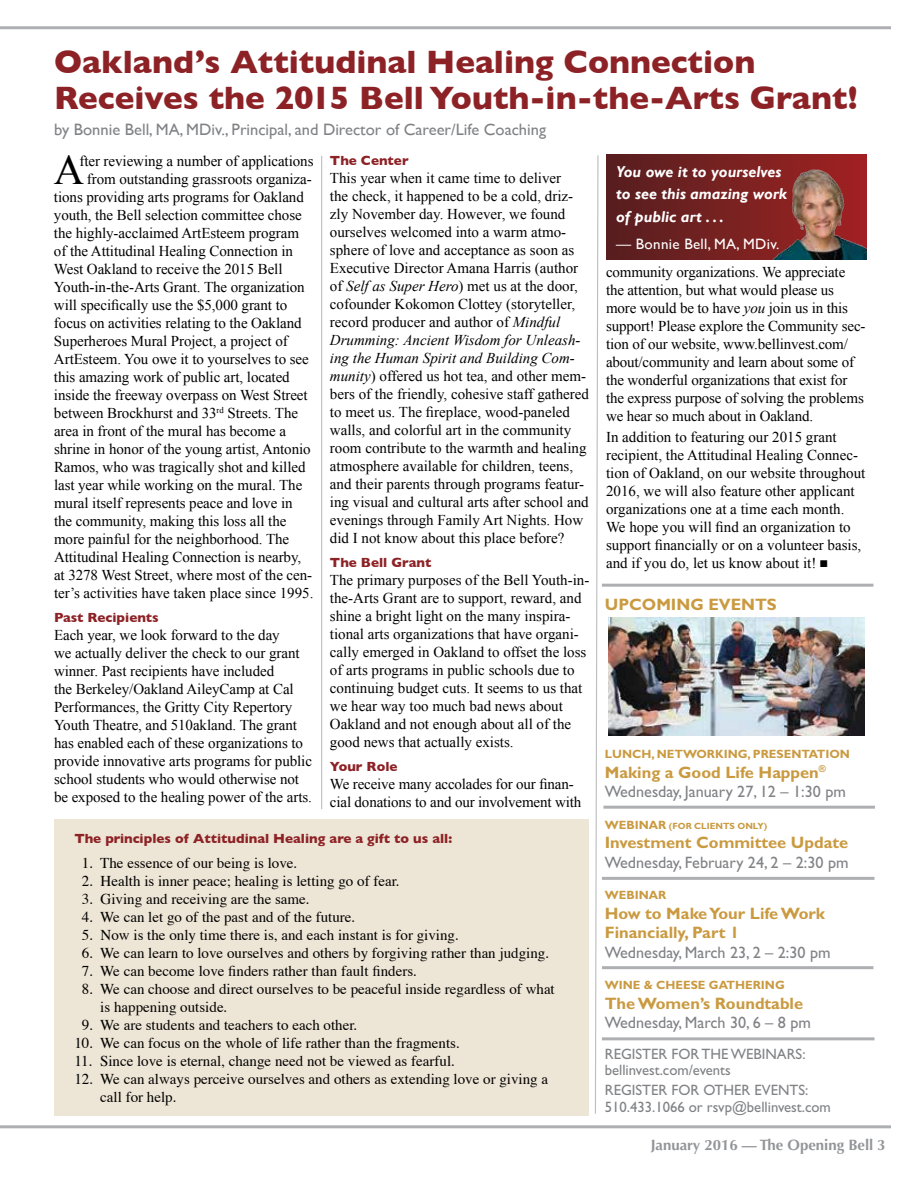
<style>
.page{position:relative;width:918px;height:1188px;background:#fff}
.page>*{position:absolute;margin:0;border:0;box-sizing:border-box;transform-origin:0 0}
.t1{font:42.15px "Times New Roman";color:#000}
.t2{font:700 33px/36px "Gill Sans";color:#8d2226}
.t3{font:16.5px/19.5px "Gill Sans Std";color:#808285}
.t4{font:700 16.5px/19.5px "Gill Sans Std";color:#ca9a41}
.t5{font:16.5px "Gill Sans";color:#808285}
.t6{font:italic 700 15.75px/22.5px "Gill Sans";color:#fff}
.t7{font:15px/18px "Times New Roman";letter-spacing:-.005em;color:#000}
.t8{font:15px/18px "Times";color:#000}
.t9{font:15px/16.5px "Gill Sans Std";color:#808285}
.t10{font:700 15px "Optima LT Std";color:#939598}
.t11{font:15px "Gill Sans";letter-spacing:.02em;color:#fff}
.t12{font:700 13.5px "Gill Sans";color:#8d2226}
.t13{font:700 12px "Gill Sans Std";color:#ca9a41}
.t14{font:700 9px "Gill Sans Std";color:#ca9a41}
.s1{font-style:italic}
.s2{font-weight:700;color:#ca9a41}
.s3{font-size:12px}
</style>
<div class="page">
<hr style="left:0;top:1125px;width:891px;height:3px;background:#adafb2">
<hr style="left:0;top:26px;width:891px;height:3px;background:#adafb2">
<svg style="left:595px;top:155px;width:4px;height:959px"></svg>
<hr style="left:321px;top:156px;width:1px;height:653px;background:#bcbec0">
<img style="left:608px;top:618px;width:257px;height:117px">
<hr style="left:602px;top:584px;width:271px;height:3px;background:#adafb2">
<hr style="left:603px;top:806px;width:272px;height:3px;background:#adafb2">
<hr style="left:602px;top:877px;width:273px;height:3px;background:#adafb2">
<hr style="left:602px;top:966px;width:271px;height:3px;background:#adafb2">
<hr style="left:602px;top:1037px;width:273px;height:3px;background:#adafb2">
<div style="left:54px;top:819px;width:535px;height:297px;background:#ede5d5"></div>
<div style="left:606px;top:154px;width:261px;height:105px;background:linear-gradient(to right,#552020,#a22122)"></div>
<img style="left:767px;top:160px;width:100px;height:99px">
<h2 class="t2" style="left:54px;top:43px;width:805px">Oakland’s Attitudinal Healing Connection<br>Receives the 2015 Bell Youth-in-the-Arts Grant!</h2>
<p class="t5" style="left:54px;top:119px;width:494px">by Bonnie Bell, MA, MDiv., Principal, and Director of Career/Life Coaching</p>
<h1 class="t1" style="left:54px;top:141px;width:32px">A</h1>
<p class="t7" style="left:79px;top:151px;width:236px">fter reviewing a number of applications</p>
<p class="t7" style="left:87px;top:169px;width:226px">from outstanding grassroots organiza-</p>
<p class="t7" style="left:54px;top:187px;width:251px">tions providing arts programs for Oakland</p>
<p class="t7" style="left:54px;top:205px;width:249px">youth, the Bell selection committee chose</p>
<p class="t7" style="left:54px;top:223px;width:247px">the highly-acclaimed ArtEsteem program</p>
<p class="t7" style="left:54px;top:241px;width:241px">of the Attitudinal Healing Connection in</p>
<p class="t7" style="left:54px;top:259px;width:230px">West Oakland to receive the 2015 Bell</p>
<p class="t7" style="left:54px;top:277px;width:252px">Youth-in-the-Arts Grant. The organization</p>
<p class="t7" style="left:54px;top:295px;width:235px">will specifically use the $5,000 grant to</p>
<p class="t7" style="left:54px;top:313px;width:249px">focus on activities relating to the Oakland</p>
<p class="t7" style="left:54px;top:331px;width:235px">Superheroes Mural Project, a project of</p>
<p class="t7" style="left:54px;top:349px;width:256px">ArtEsteem. You owe it to yourselves to see</p>
<p class="t7" style="left:54px;top:367px;width:237px">this amazing work of public art, located</p>
<p class="t7" style="left:54px;top:385px;width:255px">inside the freeway overpass on West Street</p>
<p class="t7" style="left:54px;top:403px;width:246px">between Brockhurst and 33<sup>rd</sup> Streets. The</p>
<p class="t7" style="left:54px;top:421px;width:234px">area in front of the mural has become a</p>
<p class="t7" style="left:54px;top:439px;width:258px">shrine in honor of the young artist, Antonio</p>
<p class="t7" style="left:54px;top:457px;width:253px">Ramos, who was tragically shot and killed</p>
<p class="t7" style="left:54px;top:475px;width:250px">last year while working on the mural. The</p>
<p class="t7" style="left:54px;top:493px;width:240px">mural itself represents peace and love in</p>
<p class="t7" style="left:54px;top:511px;width:234px">the community, making this loss all the</p>
<p class="t7" style="left:54px;top:529px;width:237px">more painful for the neighborhood. The</p>
<p class="t7" style="left:54px;top:547px;width:249px">Attitudinal Healing Connection is nearby,</p>
<p class="t7" style="left:54px;top:565px;width:260px">at 3278 West Street, where most of the cen-</p>
<p class="t7" style="left:54px;top:583px;width:261px">ter’s activities have taken place since 1995.</p>
<p class="t12" style="left:54px;top:606px;width:106px">Past Recipients</p>
<p class="t7" style="left:54px;top:625px;width:260px">Each year, we look forward to the day<br>we actually deliver the check to our grant winner. Past recipients have included<br>the Berkeley/Oakland AileyCamp at Cal Performances, the Gritty City Repertory Youth Theatre, and 510akland. The grant has enabled each of these organizations to provide innovative arts programs for public school students who would otherwise not be exposed to the healing power of the arts.</p>
<p class="t12" style="left:330px;top:149px;width:80px">The Center</p>
<p class="t7" style="left:330px;top:168px;width:261px">This year when it came time to deliver<br>the check, it happened to be a cold, driz&shy;zly November day. However, we found ourselves welcomed into a warm atmo&shy;sphere of love and acceptance as soon as Executive Director Amana Harris (author of <span class="s1">Self as Super Hero</span>) met us at the door, cofounder Kokomon Clottey (storyteller, record producer and author of <span class="s1">Mindful Drumming: Ancient Wisdom for Unleash&shy;ing the Human Spirit and Building Com&shy;munity</span>) offered us hot tea, and other mem&shy;bers of the friendly, cohesive staff gathered to meet us. The fireplace, wood-paneled walls, and colorful art in the community room contribute to the warmth and healing atmosphere available for children, teens, and their parents through programs featur&shy;ing visual and cultural arts after school and evenings through Family Art Nights. How did I not know about this place before?</p>
<p class="t12" style="left:330px;top:551px;width:103px">The Bell Grant</p>
<p class="t7" style="left:330px;top:570px;width:261px">The primary purposes of the Bell Youth-in&shy;the-Arts Grant are to support, reward, and shine a bright light on the many inspira&shy;tional arts organizations that have organi&shy;cally emerged in Oakland to offset the loss of arts programs in public schools due to continuing budget cuts. It seems to us that we hear way too much bad news about Oakland and not enough about all of the good news that actually exists.</p>
<p class="t12" style="left:330px;top:755px;width:69px">Your Role</p>
<p class="t7" style="left:330px;top:774px;width:253px">We receive many accolades for our finan&shy;cial donations to and our involvement with</p>
<p class="t12" style="left:74px;top:828px;width:379px">The principles of Attitudinal Healing are a gift to us all:</p>
<p class="t8" style="left:82px;top:854px;width:217px">1. The essence of our being is love.</p>
<p class="t8" style="left:82px;top:872px;width:319px">2. Health is inner peace; healing is letting go of fear.</p>
<p class="t8" style="left:82px;top:890px;width:229px">3. Giving and receiving are the same.</p>
<p class="t8" style="left:82px;top:908px;width:275px">4. We can let go of the past and of the future.</p>
<p class="t8" style="left:82px;top:926px;width:379px">5. Now is the only time there is, and each instant is for giving.</p>
<p class="t8" style="left:82px;top:944px;width:469px">6. We can learn to love ourselves and others by forgiving rather than judging.</p>
<p class="t8" style="left:82px;top:962px;width:337px">7. We can become love finders rather than fault finders.</p>
<p class="t8" style="left:100px;top:980px;width:456px;text-indent:-18px">8. We can choose and direct ourselves to be peaceful inside regardless of what is happening outside.</p>
<p class="t8" style="left:82px;top:1016px;width:277px">9. We are students and teachers to each other.</p>
<p class="t8" style="left:74px;top:1034px;width:387px">10. We can focus on the whole of life rather than the fragments.</p>
<p class="t8" style="left:74px;top:1052px;width:382px">11. Since love is eternal, change need not be viewed as fearful.</p>
<p class="t8" style="left:100px;top:1070px;width:449px;text-indent:-26px">12. We can always perceive ourselves and others as extending love or giving a call for help.</p>
<p class="t6" style="left:616px;top:161px;width:172px">You owe it to yourselves to see this amazing work of public art . . .</p>
<p class="t11" style="left:616px;top:235px;width:165px">— Bonnie Bell, MA, MDiv.</p>
<p class="t7" style="left:606px;top:263px;width:261px">community organizations. We appreciate the attention, but what would please us more would be to have <span class="s1">you</span> join us in this support! Please explore the Community sec&shy;tion of our website, www.bellinvest.com/ about/community and learn about some of the wonderful organizations that exist for the express purpose of solving the problems we hear so much about in Oakland.</p>
<p class="t7" style="left:606px;top:428px;width:261px">In addition to featuring our 2015 grant recipient, the Attitudinal Healing Connec&shy;tion of Oakland, on our website throughout 2016, we will also feature other applicant organizations one at a time each month.<br>We hope you will find an organization to support financially or on a volunteer basis, and if you do, let us know about it! ■</p>
<p class="t4" style="left:605px;top:594px;width:174px">UPCOMING EVENTS</p>
<p class="t13" style="left:605px;top:747px;width:247px">LUNCH, NETWORKING, PRESENTATION</p>
<p class="t3" style="left:605px;top:762px;width:243px"><span class="s2">Making a Good Life Happen</span><sup>®<br></sup>Wednesday, January 27, 12 – 1:30 pm</p>
<p class="t14" style="left:605px;top:820px;width:164px"><span class="s3">WEBINAR</span> (FOR CLIENTS ONLY)</p>
<p class="t4" style="left:605px;top:833px;width:245px">Investment Committee Update</p>
<p class="t3" style="left:605px;top:852px;width:245px">Wednesday, February 24, 2 – 2:30 pm</p>
<p class="t13" style="left:605px;top:888px;width:63px">WEBINAR</p>
<p class="t4" style="left:605px;top:903px;width:222px">How to Make Your Life Work<br>Financially, Part 1</p>
<p class="t3" style="left:605px;top:942px;width:227px">Wednesday, March 23, 2 – 2:30 pm</p>
<p class="t13" style="left:605px;top:978px;width:182px">WINE &amp; CHEESE GATHERING</p>
<p class="t4" style="left:605px;top:993px;width:200px">The Women’s Roundtable</p>
<p class="t3" style="left:605px;top:1013px;width:208px">Wednesday, March 30, 6 – 8 pm</p>
<p class="t9" style="left:605px;top:1046px;width:202px">REGISTER FOR THE WEBINARS: bellinvest.com/events</p>
<p class="t9" style="left:605px;top:1082px;width:228px">REGISTER FOR OTHER EVENTS:<br>510.433.1066 or rsvp@bellinvest.com</p>
<p class="t10" style="left:651px;top:1136px;width:236px">January 2016 — The Opening Bell 3</p>
</div>
